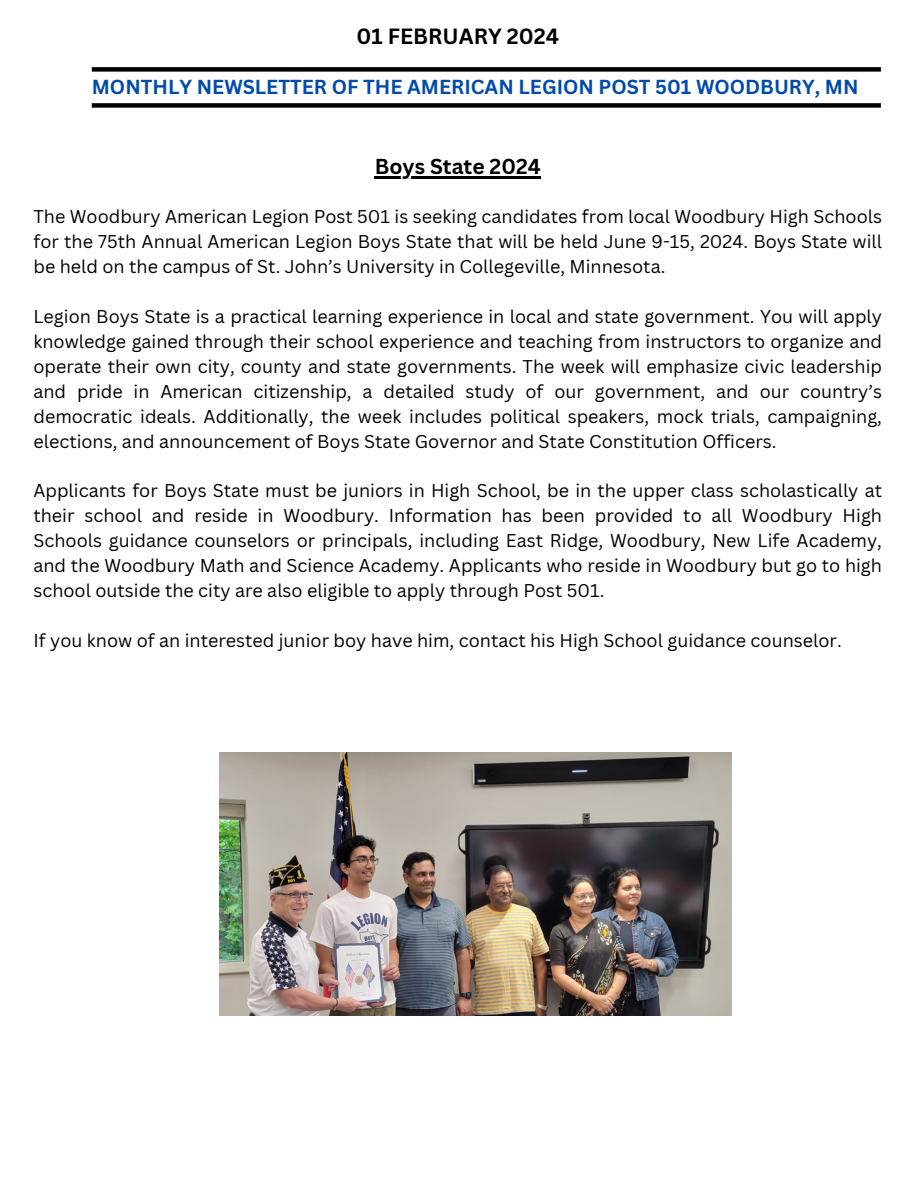
<style>
.page{position:relative;width:918px;height:1188px;background:#fff}
.page>*{position:absolute;margin:0;border:0;box-sizing:border-box;transform-origin:0 0}
.t1{font:700 21.45px "Canva Sans";color:#000}
.t2{font:700 21px "Canva Sans";color:#000}
.t3{font:700 19.8px "Canva Sans";color:#004aad}
.t4{font:18px/24.9px "Canva Sans";color:#000;text-align:justify}
</style>
<div class="page">
<div style="left:92px;top:67px;width:789px;height:5px;background:#000"></div>
<div style="left:92px;top:103px;width:789px;height:5px;background:#000"></div>
<hr style="left:375px;top:176px;width:166px;height:2px;background:#000">
<img style="left:219px;top:753px;width:512px;height:262px">
<p class="t1" style="left:356px;top:21px;width:204px">01 FEBRUARY 2024</p>
<p class="t3" style="left:92px;top:73px;width:768px">MONTHLY NEWSLETTER OF THE AMERICAN LEGION POST 501 WOODBURY, MN</p>
<h1 class="t2" style="left:375px;top:152px;width:168px">Boys State 2024</h1>
<h1 class="t4" style="left:33px;top:204px;width:850px">The Woodbury American Legion Post 501 is seeking candidates from local Woodbury High Schools for the 75th Annual American Legion Boys State that will be held June 9-15, 2024. Boys State will be held on the campus of St. John’s University in Collegeville, Minnesota.</h1>
<h2 class="t4" style="left:33px;top:303px;width:850px">Legion Boys State is a practical learning experience in local and state government. You will apply knowledge gained through their school experience and teaching from instructors to organize and operate their own city, county and state governments. The week will emphasize civic leadership and pride in American citizenship, a detailed study of our government, and our country’s democratic ideals. Additionally, the week includes political speakers, mock trials, campaigning, elections, and announcement of Boys State Governor and State Constitution Officers.</h2>
<p class="t4" style="left:33px;top:478px;width:850px">Applicants for Boys State must be juniors in High School, be in the upper class scholastically at their school and reside in Woodbury. Information has been provided to all Woodbury High Schools guidance counselors or principals, including East Ridge, Woodbury, New Life Academy, and the Woodbury Math and Science Academy. Applicants who reside in Woodbury but go to high school outside the city are also eligible to apply through Post 501.</p>
<p class="t4" style="left:33px;top:628px;width:810px">If you know of an interested junior boy have him, contact his High School guidance counselor.</p>
</div>
